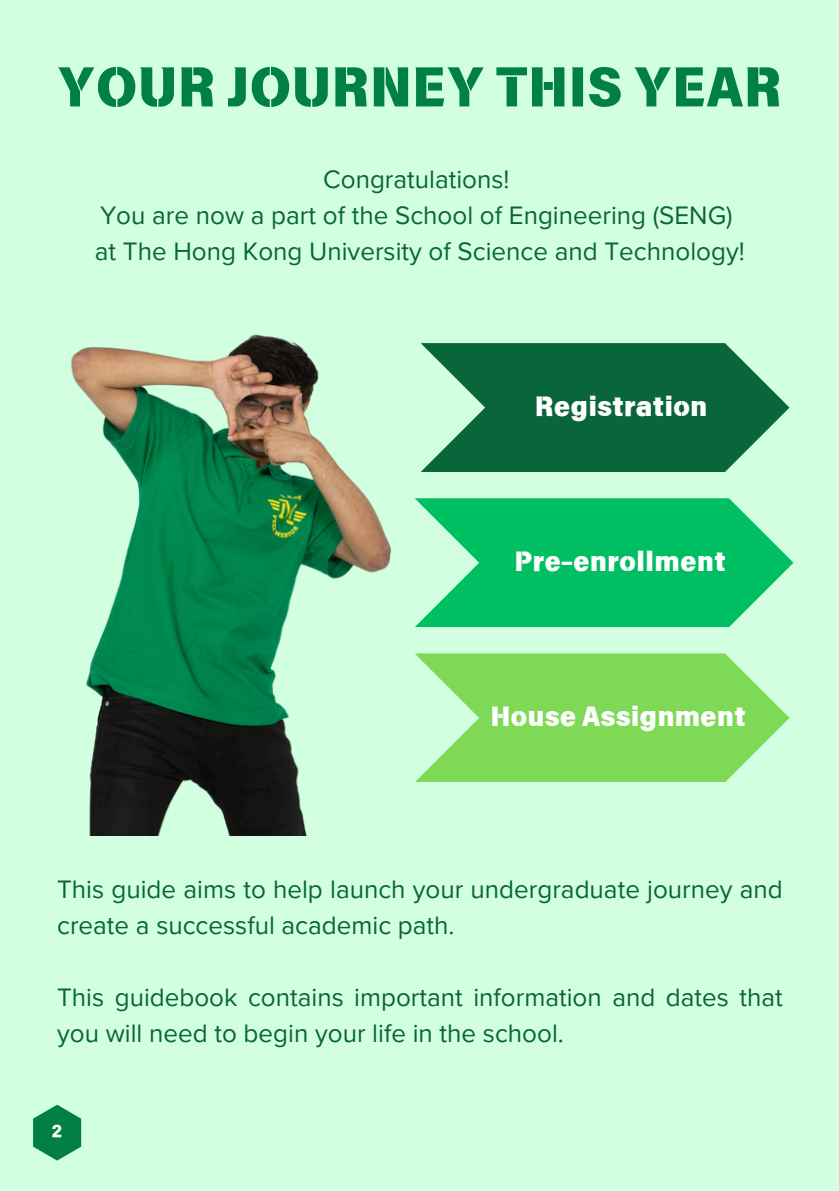
<style>
.page{position:relative;width:839px;height:1191px;background:#fff}
.page>*{position:absolute;margin:0;border:0;box-sizing:border-box;transform-origin:0 0}
.t1{font:52px "Canva Title Bole Latin";color:#008043}
.t2{font:26px/36px "Proxima Nova";color:#09663a}
.t3{font:26px "Canva Title Bole Latin";color:#fff}
.t4{font:17px "Canva Title Bole Latin";color:#fff}
</style>
<div class="page">
<div style="left:0;top:0;width:838px;height:1191px;background:#d2ffdf"></div>
<svg style="left:433px;top:343px;width:356px;height:129px;fill:#09663a"></svg>
<svg style="left:433px;top:498px;width:360px;height:129px;fill:#00bf63"></svg>
<svg style="left:433px;top:653px;width:356px;height:129px;fill:#7ed957"></svg>
<img style="left:71px;top:334px;width:362px;height:501px">
<svg style="left:33px;top:1105px;width:48px;height:56px"></svg>
<h1 class="t1" style="left:57px;top:61px;width:727px">YOUR JOURNEY THIS YEAR</h1>
<p class="t2" style="left:95px;top:162px;width:651px;text-align:center">Congratulations!<br>You are now a part of the School of Engineering (SENG) at The Hong Kong University of Science and Technology!</p>
<p class="t3" style="left:534px;top:393px;width:174px">Registration</p>
<p class="t3" style="left:514px;top:548px;width:213px">Pre-enrollment</p>
<p class="t3" style="left:490px;top:703px;width:257px">House Assignment</p>
<p class="t2" style="left:57px;top:872px;width:727px">This guide aims to help launch your undergraduate journey and create a successful academic path.</p>
<p class="t2" style="left:57px;top:980px;width:727px">This guidebook contains important information and dates that you will need to begin your life in the school.</p>
<p class="t4" style="left:52px;top:1123px;width:12px">2</p>
</div>
